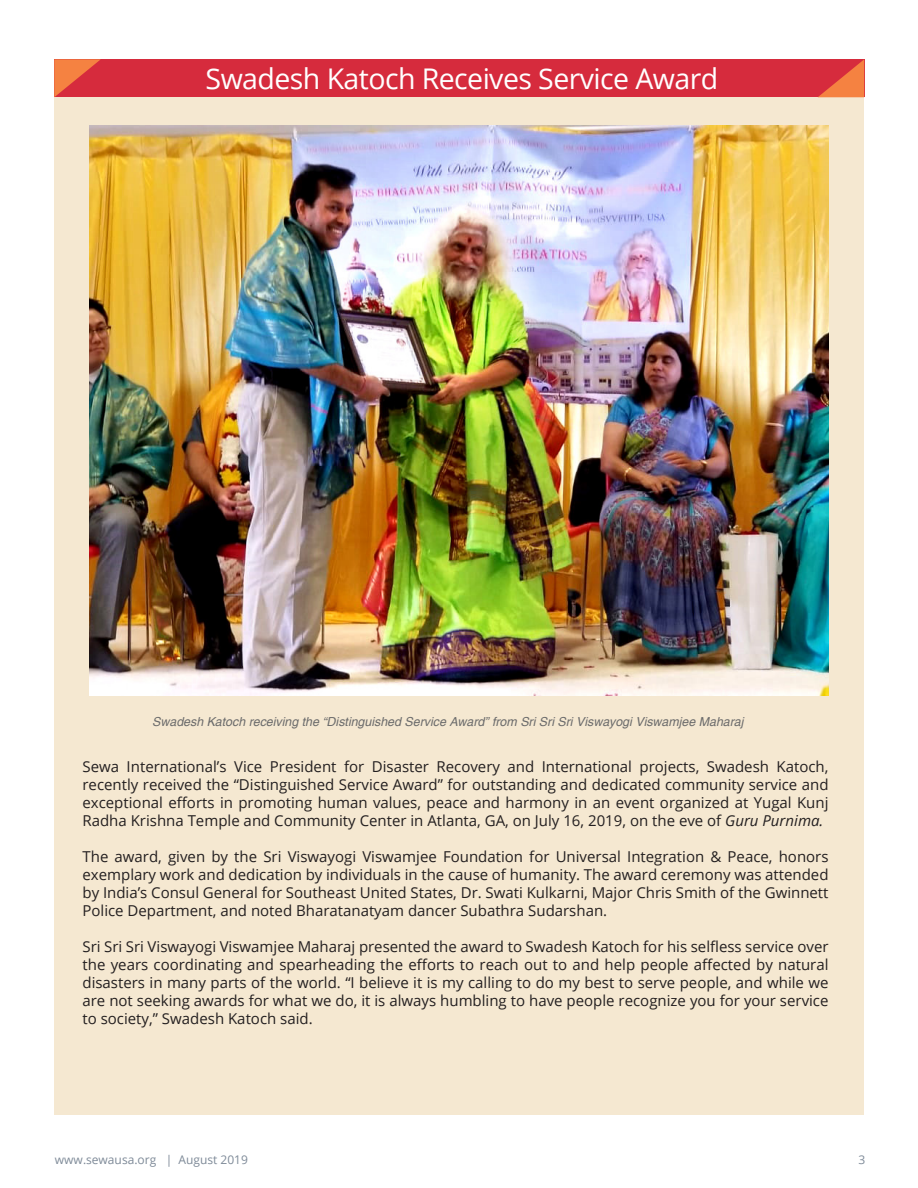
<style>
.page{position:relative;width:918px;height:1188px;background:#fff}
.page>*{position:absolute;margin:0;border:0;box-sizing:border-box;transform-origin:0 0}
.t1{font:28.5px "Open Sans";letter-spacing:-.02em;color:#fff}
.t2{font:15px/18px "Open Sans";color:#231f20;text-align:justify}
.t3{font:italic 12.45px "Helvetica";color:#6b6b6b}
.t4{font:12px "Open Sans";color:#7e8a98}
.s1{font-style:italic}
</style>
<div class="page">
<div style="left:54px;top:97px;width:810px;height:1017px;background:#f5e8d1"></div>
<div style="left:54px;top:59px;width:811px;height:38px;background:#d62b3d"></div>
<svg style="left:54px;top:59px;width:47px;height:38px"></svg>
<svg style="left:818px;top:59px;width:46px;height:38px"></svg>
<img style="left:89px;top:125px;width:740px;height:571px">
<p class="t1" style="left:206px;top:59px;width:514px">Swadesh Katoch Receives Service Award</p>
<p class="t3" style="left:152px;top:714px;width:593px">Swadesh Katoch receiving the “Distinguished Service Award” from Sri Sri Sri Viswayogi Viswamjee Maharaj</p>
<p class="t2" style="left:82px;top:757px;width:748px">Sewa International’s Vice President for Disaster Recovery and International projects, Swadesh Katoch, recently received the “Distinguished Service Award” for outstanding and dedicated community service and exceptional efforts in promoting human values, peace and harmony in an event organized at Yugal Kunj Radha Krishna Temple and Community Center in Atlanta, GA, on July 16, 2019, on the eve of <span class="s1">Guru Purnima.</span></p>
<p class="t2" style="left:82px;top:847px;width:748px">The award, given by the Sri Viswayogi Viswamjee Foundation for Universal Integration &amp; Peace, honors exemplary work and dedication by individuals in the cause of humanity. The award ceremony was attended by India’s Consul General for Southeast United States, Dr. Swati Kulkarni, Major Chris Smith of the Gwinnett Police Department, and noted Bharatanatyam dancer Subathra Sudarshan.</p>
<p class="t2" style="left:82px;top:937px;width:748px">Sri Sri Sri Viswayogi Viswamjee Maharaj presented the award to Swadesh Katoch for his selfless service over the years coordinating and spearheading the efforts to reach out to and help people affected by natural disasters in many parts of the world. “I believe it is my calling to do my best to serve people, and while we are not seeking awards for what we do, it is always humbling to have people recognize you for your service to society,” Swadesh Katoch said.</p>
<p class="t4" style="left:55px;top:1151px;width:194px">www.sewausa.org | August 2019</p>
<p class="t4" style="left:859px;top:1151px;width:8px">3</p>
</div>
